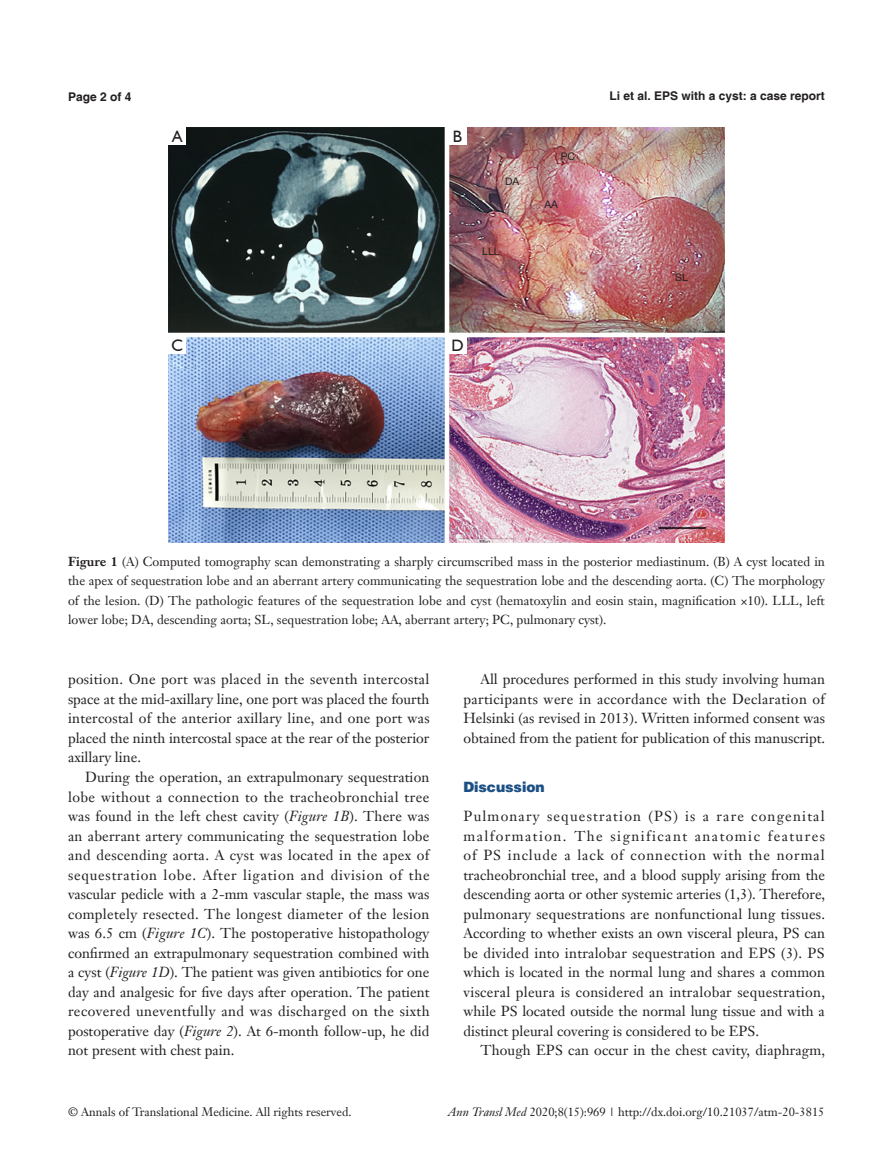
<style>
.page{position:relative;width:893px;height:1170px;background:#fff}
.page>*{position:absolute;margin:0;border:0;box-sizing:border-box;transform-origin:0 0}
.t1{font:16.5px "Humanist 521 BT";color:#231f20}
.t2{font:14.25px/19.5px "Janson Text LT";color:#231f20;text-align:justify}
.一级标题-6_5{font:900 14.25px "Helvetica";color:#1c5085}
.t3{font:12.75px/19.5px "Janson Text LT";color:#231f20;text-align:justify}
.t4{font:12px "Janson Text LT";color:#231f20}
.t5{font:700 12px "Helvetica";color:#231f20}
.二级标题下沉{font:10.5px "Helvetica Neue LT Pro";color:#231f20}
.s1{font-weight:700}
.s2{font-style:italic}
</style>
<div class="page">
<img style="left:169px;top:128px;width:555px;height:414px">
<div style="left:169px;top:128px;width:17px;height:17px;background:#fff"></div>
<div style="left:169px;top:337px;width:17px;height:17px;background:#fff"></div>
<div style="left:449px;top:128px;width:17px;height:17px;background:#fff"></div>
<div style="left:449px;top:337px;width:17px;height:17px;background:#fff"></div>
<p class="t5" style="left:68px;top:89px;width:65px">Page 2 of 4</p>
<p class="t1" style="left:172px;top:126px;width:12px">A</p>
<p class="t1" style="left:171px;top:335px;width:13px">C</p>
<p class="t1" style="left:453px;top:126px;width:11px">B</p>
<p class="二级标题下沉" style="left:505px;top:175px;width:16px">DA</p>
<p class="二级标题下沉" style="left:482px;top:245px;width:19px">LLL</p>
<p class="二级标题下沉" style="left:561px;top:150px;width:16px">PC</p>
<p class="二级标题下沉" style="left:544px;top:198px;width:15px">AA</p>
<p class="t1" style="left:451px;top:335px;width:14px">D</p>
<p class="t5" style="left:609px;top:88px;width:217px">Li et al. EPS with a cyst: a case report</p>
<p class="二级标题下沉" style="left:675px;top:271px;width:14px">SL</p>
<p class="t3" style="left:68px;top:551px;width:758px"><span class="s1">Figure 1</span> (A) Computed tomography scan demonstrating a sharply circumscribed mass in the posterior mediastinum. (B) A cyst located in the apex of sequestration lobe and an aberrant artery communicating the sequestration lobe and the descending aorta. (C) The morphology of the lesion. (D) The pathologic features of the sequestration lobe and cyst (hematoxylin and eosin stain, magnification ×10). LLL, left lower lobe; DA, descending aorta; SL, sequestration lobe; AA, aberrant artery; PC, pulmonary cyst).</p>
<p class="t2" style="left:68px;top:669px;width:363px">position. One port was placed in the seventh intercostal space at the mid-axillary line, one port was placed the fourth intercostal of the anterior axillary line, and one port was placed the ninth intercostal space at the rear of the posterior axillary line.</p>
<p class="t2" style="left:68px;top:767px;width:363px;text-indent:17px">During the operation, an extrapulmonary sequestration lobe without a connection to the tracheobronchial tree was found in the left chest cavity (<span class="s2">Figure 1B</span>). There was an aberrant artery communicating the sequestration lobe and descending aorta. A cyst was located in the apex of sequestration lobe. After ligation and division of the vascular pedicle with a 2-mm vascular staple, the mass was completely resected. The longest diameter of the lesion was 6.5 cm (<span class="s2">Figure 1C</span>). The postoperative histopathology confirmed an extrapulmonary sequestration combined with a cyst (<span class="s2">Figure 1D</span>). The patient was given antibiotics for one day and analgesic for five days after operation. The patient recovered uneventfully and was discharged on the sixth postoperative day (<span class="s2">Figure 2</span>). At 6-month follow-up, he did not present with chest pain.</p>
<p class="t2" style="left:463px;top:669px;width:363px;text-indent:17px">All procedures performed in this study involving human participants were in accordance with the Declaration of Helsinki (as revised in 2013). Written informed consent was obtained from the patient for publication of this manuscript.</p>
<p class="一级标题-6_5" style="left:463px;top:777px;width:83px">Discussion</p>
<p class="t2" style="left:463px;top:806px;width:363px">Pulmonary sequestration (PS) is a rare congenital malformation. The significant anatomic features of PS include a lack of connection with the normal tracheobronchial tree, and a blood supply arising from the descending aorta or other systemic arteries (1,3). Therefore, pulmonary sequestrations are nonfunctional lung tissues.<br>According to whether exists an own visceral pleura, PS can be divided into intralobar sequestration and EPS (3). PS which is located in the normal lung and shares a common visceral pleura is considered an intralobar sequestration, while PS located outside the normal lung tissue and with a distinct pleural covering is considered to be EPS.</p>
<p class="t2" style="left:480px;top:1040px;width:346px">Though EPS can occur in the chest cavity, diaphragm,</p>
<p class="t4" style="left:68px;top:1104px;width:285px">© Annals of Translational Medicine. All rights reserved.</p>
<p class="t4" style="left:448px;top:1104px;width:378px"><span class="s2">Ann Transl Med</span> 2020;8(15):969 | http://dx.doi.org/10.21037/atm-20-3815</p>
</div>
